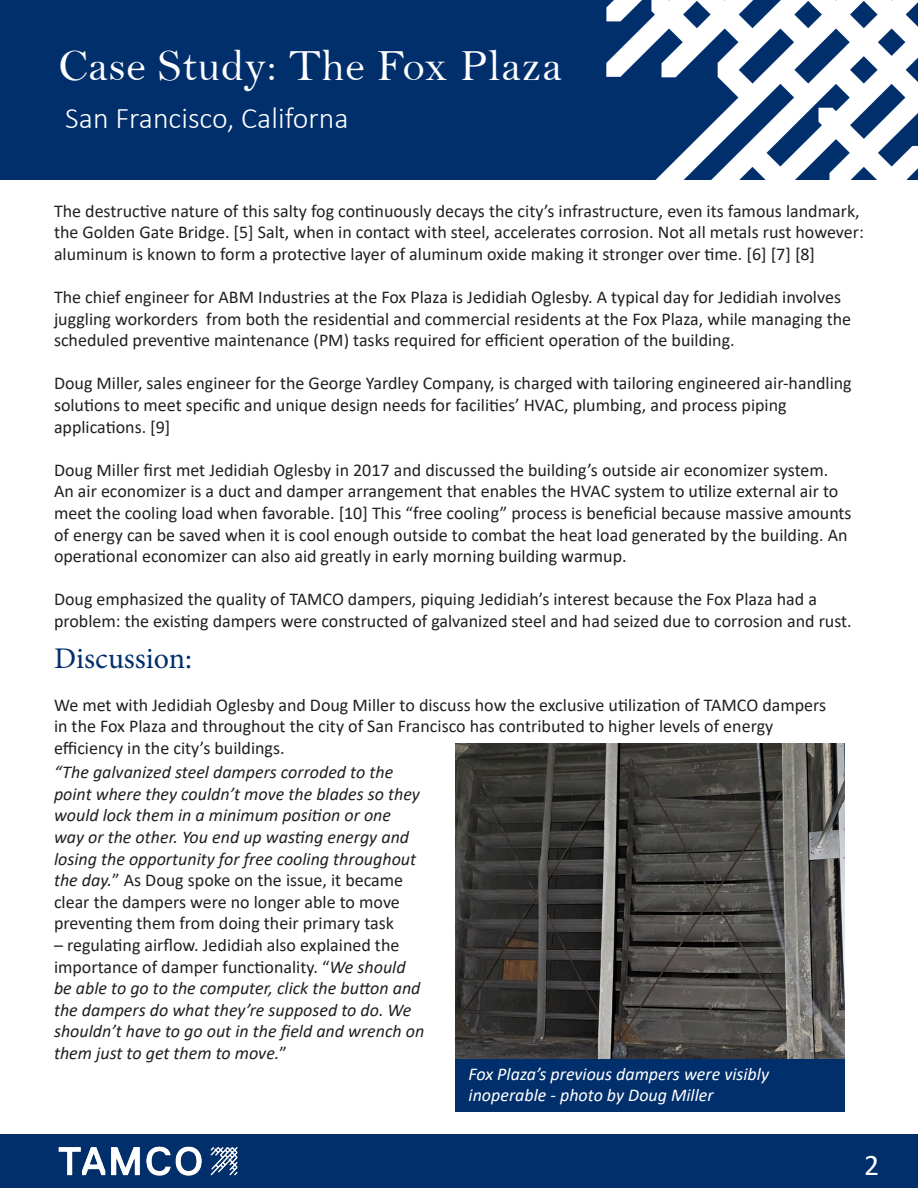
<style>
.page{position:relative;width:918px;height:1188px;background:#fff}
.page>*{position:absolute;margin:0;border:0;box-sizing:border-box;transform-origin:0 0}
.t1{font:45px "Bell";letter-spacing:.01em;color:#fff}
.t2{font:300 30px "Calibri";color:#fff}
.t3{font:30px "Minion Pro";color:#002f6c}
.t4{font:30px "Calibri";color:#fff}
.t5{font:18px/21.6px "Calibri";color:#231f20}
.t6{font:italic 18px/21.6px "Calibri";color:#231f20}
.t7{font:italic 18px/21.6px "Calibri";color:#fff}
.s1{font-style:normal}
</style>
<div class="page">
<div style="left:0;top:0;width:918px;height:179px;background:#002f6c"></div>
<img style="left:455px;top:743px;width:390px;height:316px">
<img style="left:504px;top:0;width:414px;height:180px">
<div style="left:0;top:1135px;width:918px;height:53px;background:#002f6c"></div>
<div style="left:455px;top:1059px;width:390px;height:53px;background:#002f6c"></div>
<img style="left:58px;top:1146px;width:180px;height:30px">
<p class="t1" style="left:58px;top:39px;width:505px">Case Study: The Fox Plaza</p>
<p class="t2" style="left:65px;top:100px;width:285px">San Francisco, Californa</p>
<p class="t5" style="left:54px;top:199px;width:811px">The destructive nature of this salty fog continuously decays the city’s infrastructure, even its famous landmark, the Golden Gate Bridge. [5] Salt, when in contact with steel, accelerates corrosion. Not all metals rust however: aluminum is known to form a protective layer of aluminum oxide making it stronger over time. [6] [7] [8]</p>
<p class="t5" style="left:54px;top:286px;width:799px">The chief engineer for ABM Industries at the Fox Plaza is Jedidiah Oglesby. A typical day for Jedidiah involves juggling workorders from both the residential and commercial residents at the Fox Plaza, while managing the scheduled preventive maintenance (PM) tasks required for efficient operation of the building.</p>
<p class="t5" style="left:54px;top:372px;width:799px">Doug Miller, sales engineer for the George Yardley Company, is charged with tailoring engineered air-handling solutions to meet specific and unique design needs for facilities’ HVAC, plumbing, and process piping applications. [9]</p>
<p class="t5" style="left:54px;top:459px;width:799px">Doug Miller first met Jedidiah Oglesby in 2017 and discussed the building’s outside air economizer system.<br>An air economizer is a duct and damper arrangement that enables the HVAC system to utilize external air to meet the cooling load when favorable. [10] This “free cooling” process is beneficial because massive amounts of energy can be saved when it is cool enough outside to combat the heat load generated by the building. An operational economizer can also aid greatly in early morning building warmup.</p>
<p class="t5" style="left:54px;top:588px;width:799px">Doug emphasized the quality of TAMCO dampers, piquing Jedidiah’s interest because the Fox Plaza had a problem: the existing dampers were constructed of galvanized steel and had seized due to corrosion and rust.</p>
<p class="t3" style="left:54px;top:638px;width:140px">Discussion:</p>
<p class="t5" style="left:54px;top:694px;width:774px">We met with Jedidiah Oglesby and Doug Miller to discuss how the exclusive utilization of TAMCO dampers in the Fox Plaza and throughout the city of San Francisco has contributed to higher levels of energy efficiency in the city’s buildings.</p>
<p class="t6" style="left:54px;top:761px;width:368px">“The galvanized steel dampers corroded to the point where they couldn’t move the blades so they would lock them in a minimum position or one way or the other. You end up wasting energy and losing the opportunity for free cooling throughout the day.<span class="s1">” As Doug spoke on the issue, it became clear the dampers were no longer able to move preventing them from doing their primary task</span></p>
<p class="t6" style="left:54px;top:933px;width:372px"><span class="s1">– regulating airflow. Jedidiah also explained the importance of damper functionality. “</span>We should be able to go to the computer, click the button and the dampers do what they’re supposed to do. We shouldn’t have to go out in the field and wrench on them just to get them to move.<span class="s1">”</span></p>
<p class="t7" style="left:469px;top:1062px;width:302px">Fox Plaza’s previous dampers were visibly inoperable - photo by Doug Miller</p>
<p class="t4" style="left:864px;top:1144px;width:17px">2</p>
</div>
